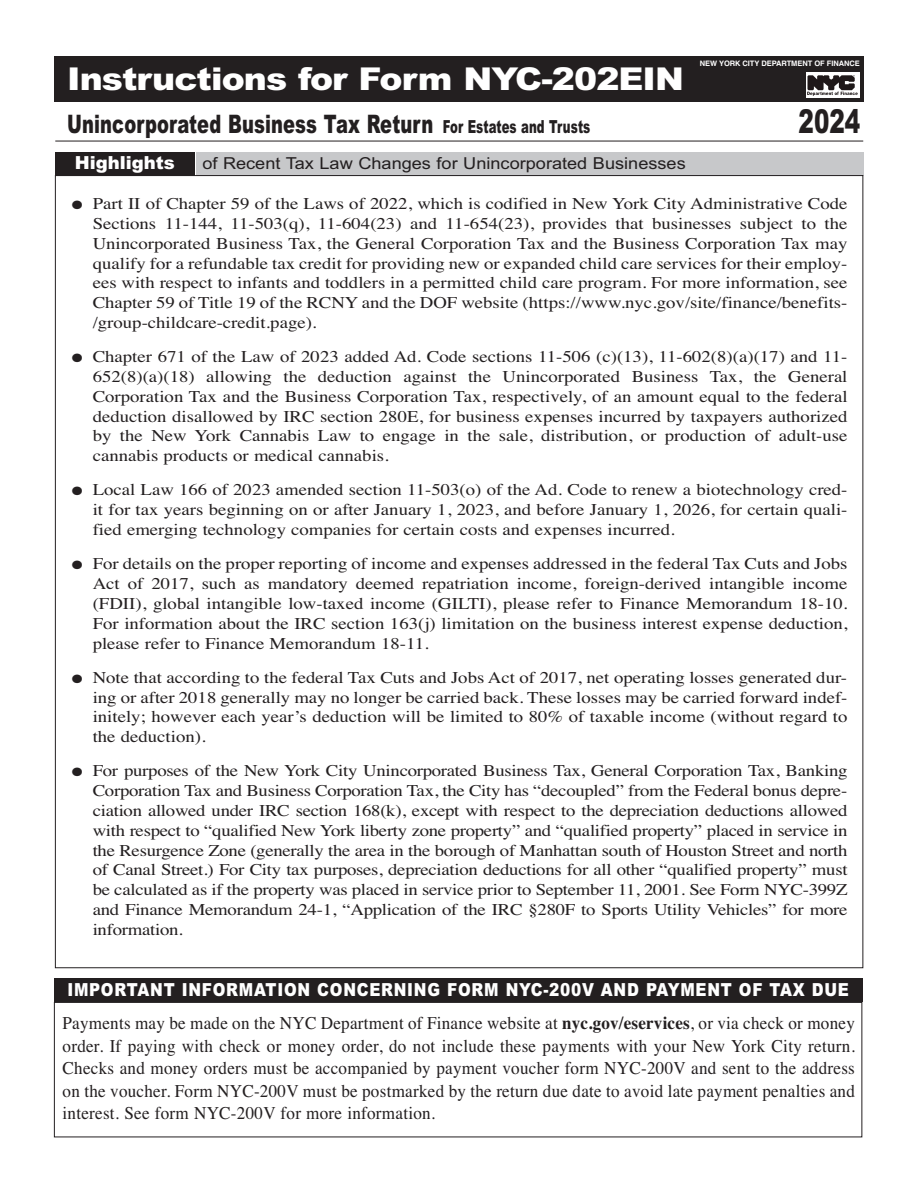
<style>
.page{position:relative;width:918px;height:1188px;background:#fff}
.page>*{position:absolute;margin:0;border:0;box-sizing:border-box;transform-origin:0 0}
.t1{font:900 33px "Arial";color:#231f20;scale:.7 1}
.t2{font:900 31.5px "Arial";letter-spacing:-.025em;color:#fff;scale:1.1 1}
.t3{font:900 25.5px "Arial";letter-spacing:.005em;color:#231f20;scale:.7 1}
.t4{font:18px/22.5px "Times";letter-spacing:.015em;color:#231f20;text-align:justify;scale:.95 1}
.t5{font:900 18px "Arial";letter-spacing:.045em;color:#fff;scale:.85 1}
.t6{font:900 18px "Arial";color:#fff}
.t7{font:16.5px/19.8px "Times";color:#231f20;text-align:justify;scale:1.14 1}
.t8{font:16.5px "Arial";color:#231f20;scale:1.1 1}
.t9{font:700 7.5px "Helvetica";letter-spacing:-.01em;color:#fff}
.s1{font-size:18px}
.s2{font-weight:700}
</style>
<div class="page">
<div style="left:54px;top:56px;width:809px;height:45px;background:#231f20"></div>
<hr style="left:55px;top:141px;width:808px;height:1px;background:#231f20">
<img style="left:807px;top:72px;width:53px;height:26px">
<div style="left:54px;top:1002px;width:808px;height:135px;border:1px solid #231f20"></div>
<div style="left:55px;top:152px;width:139px;height:23px;background:#231f20"></div>
<div style="left:196px;top:152px;width:667px;height:23px;background:#c7c8ca"></div>
<div style="left:54px;top:979px;width:808px;height:23px;background:#231f20"></div>
<p class="t9" style="left:700px;top:60px;width:161px">NEW YORK CITY DEPARTMENT OF FINANCE</p>
<h2 class="t2" style="left:67px;top:68px;width:562px">Instructions for Form NYC-202EIN</h2>
<h3 class="t3" style="left:67px;top:114px;width:749px">Unincorporated Business Tax Return <span class="s1">For Estates and Trusts</span></h3>
<h1 class="t1" style="left:799px;top:109px;width:90px">2024</h1>
<p class="t6" style="left:75px;top:157px;width:101px">Highlights</p>
<p class="t8" style="left:202px;top:157px;width:441px">of Recent Tax Law Changes for Unincorporated Businesses</p>
<p class="t7" style="left:93px;top:195px;width:664px;text-indent:-21px">● Part II of Chapter 59 of the Laws of 2022, which is codified in New York City Administrative Code Sections 11-144, 11-503(q), 11-604(23) and 11-654(23), provides that businesses subject to the Unincorporated Business Tax, the General Corporation Tax and the Business Corporation Tax may qualify for a refundable tax credit for providing new or expanded child care services for their employ&shy;ees with respect to infants and toddlers in a permitted child care program. For more information, see Chapter 59 of Title 19 of the RCNY and the DOF website (https://www.nyc.gov/site/finance/benefits-/group-childcare-credit.page).</p>
<p class="t7" style="left:93px;top:348px;width:664px;text-indent:-21px">● Chapter 671 of the Law of 2023 added Ad. Code sections 11-506 (c)(13), 11-602(8)(a)(17) and 11- 652(8)(a)(18) allowing the deduction against the Unincorporated Business Tax, the General Corporation Tax and the Business Corporation Tax, respectively, of an amount equal to the federal deduction disallowed by IRC section 280E, for business expenses incurred by taxpayers authorized by the New York Cannabis Law to engage in the sale, distribution, or production of adult-use cannabis products or medical cannabis.</p>
<p class="t7" style="left:93px;top:482px;width:664px;text-indent:-21px">● Local Law 166 of 2023 amended section 11-503(o) of the Ad. Code to renew a biotechnology cred&shy;it for tax years beginning on or after January 1, 2023, and before January 1, 2026, for certain quali&shy;fied emerging technology companies for certain costs and expenses incurred.</p>
<p class="t7" style="left:93px;top:556px;width:664px;text-indent:-21px">● For details on the proper reporting of income and expenses addressed in the federal Tax Cuts and Jobs Act of 2017, such as mandatory deemed repatriation income, foreign-derived intangible income (FDII), global intangible low-taxed income (GILTI), please refer to Finance Memorandum 18-10.<br>For information about the IRC section 163(j) limitation on the business interest expense deduction, please refer to Finance Memorandum 18-11.</p>
<p class="t7" style="left:93px;top:669px;width:664px;text-indent:-21px">● Note that according to the federal Tax Cuts and Jobs Act of 2017, net operating losses generated dur&shy;ing or after 2018 generally may no longer be carried back. These losses may be carried forward indef&shy;initely; however each year’s deduction will be limited to 80% of taxable income (without regard to the deduction).</p>
<p class="t7" style="left:93px;top:763px;width:664px;text-indent:-21px">● For purposes of the New York City Unincorporated Business Tax, General Corporation Tax, Banking Corporation Tax and Business Corporation Tax, the City has “decoupled” from the Federal bonus depre&shy;ciation allowed under IRC section 168(k), except with respect to the depreciation deductions allowed with respect to “qualified New York liberty zone property” and “qualified property” placed in service in the Resurgence Zone (generally the area in the borough of Manhattan south of Houston Street and north of Canal Street.) For City tax purposes, depreciation deductions for all other “qualified property” must be calculated as if the property was placed in service prior to September 11, 2001. See Form NYC-399Z and Finance Memorandum 24-1, “Application of the IRC §280F to Sports Utility Vehicles” for more information.</p>
<p class="t5" style="left:67px;top:983px;width:921px">IMPORTANT INFORMATION CONCERNING FORM NYC-200V AND PAYMENT OF TAX DUE</p>
<p class="t4" style="left:62px;top:1014px;width:836px">Payments may be made on the NYC Department of Finance website at <span class="s2">nyc.gov/eservices</span>, or via check or money order. If paying with check or money order, do not include these payments with your New York City return.<br>Checks and money orders must be accompanied by payment voucher form NYC-200V and sent to the address on the voucher. Form NYC-200V must be postmarked by the return due date to avoid late payment penalties and interest. See form NYC-200V for more information.</p>
</div>
